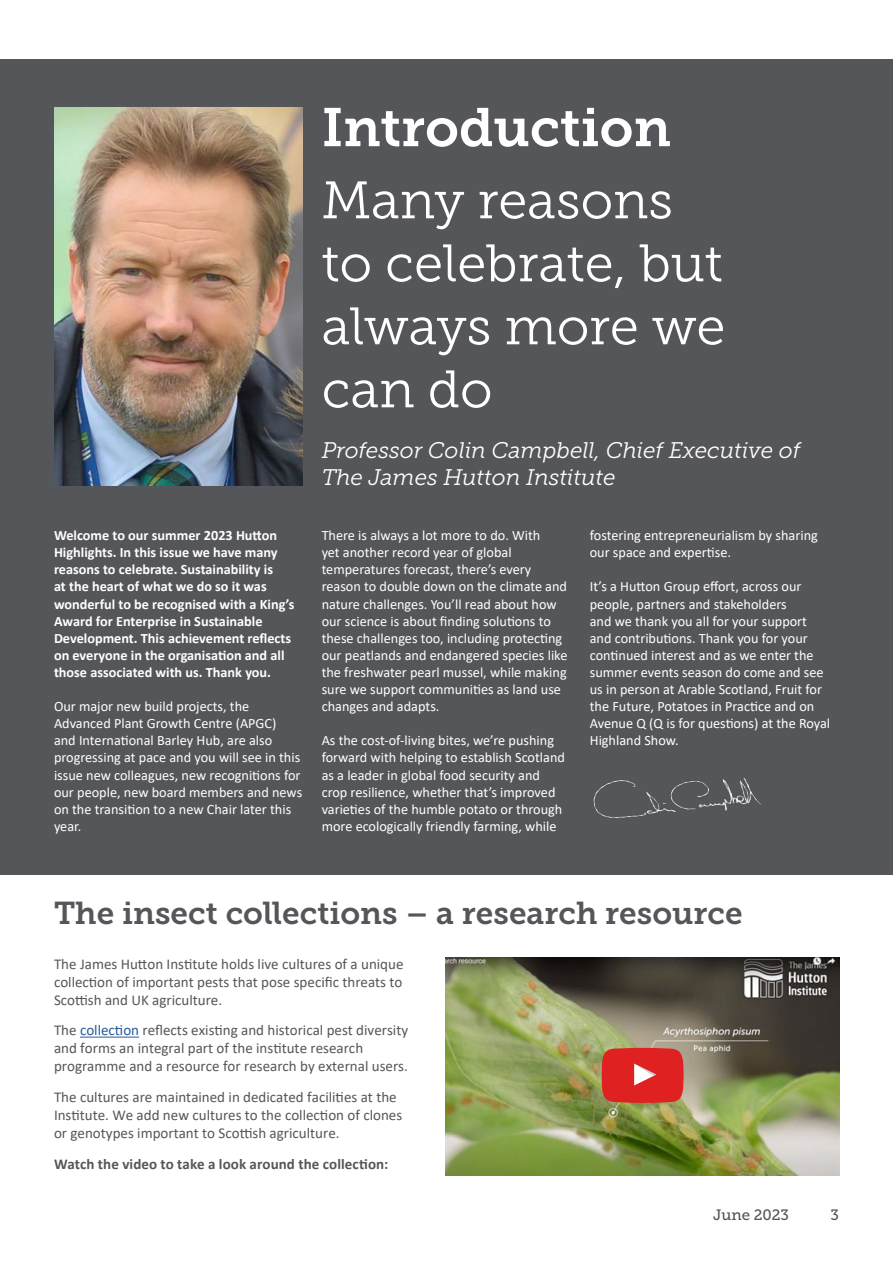
<style>
.page{position:relative;width:893px;height:1263px;background:#fff}
.page>*{position:absolute;margin:0;border:0;box-sizing:border-box;transform-origin:0 0}
.t1{font:54px "Museo Slab 700";color:#fff}
.t2{font:52.5px/63px "Museo Slab 300";color:#fff}
.t3{font:31.5px "Museo Slab 700";color:#55565a}
.t4{font:italic 22.5px/27px "Museo Slab 300";color:#fff}
.t5{font:15px/18px "Calibri";color:#55565a}
.t6{font:700 15px "Calibri";letter-spacing:.005em;color:#55565a}
.t7{font:15px "Museo Slab 500";color:#55565a}
.t8{font:14.25px/17.1px "Calibri";color:#fff}
.t9{font:700 14.25px/17.1px "Calibri";color:#fff}
.s1{color:#275b9b}
</style>
<div class="page">
<div style="left:1px;top:60px;width:892px;height:815px;background:#55565a"></div>
<img style="left:593px;top:778px;width:168px;height:40px">
<img style="left:54px;top:108px;width:248px;height:378px">
<img style="left:445px;top:957px;width:395px;height:219px">
<svg style="left:602px;top:1048px;width:82px;height:55px;background:#dd3432"></svg>
<hr style="left:80px;top:1036px;width:59px;height:1px;background:#275b9b">
<p class="t1" style="left:322px;top:97px;width:351px">Introduction</p>
<p class="t2" style="left:322px;top:169px;width:405px">Many reasons to celebrate, but always more we can do</p>
<p class="t9" style="left:54px;top:527px;width:242px">Welcome to our summer 2023 Hutton Highlights. In this issue we have many reasons to celebrate. Sustainability is<br>at the heart of what we do so it was wonderful to be recognised with a King’s Award for Enterprise in Sustainable Development. This achievement reflects on everyone in the organisation and all those associated with us. Thank you.</p>
<p class="t8" style="left:54px;top:697px;width:250px">Our major new build projects, the Advanced Plant Growth Centre (APGC)<br>and International Barley Hub, are also progressing at pace and you will see in this issue new colleagues, new recognitions for our people, new board members and news on the transition to a new Chair later this year.</p>
<p class="t4" style="left:322px;top:437px;width:480px">Professor Colin Campbell, Chief Executive of<br>The James Hutton Institute</p>
<p class="t8" style="left:322px;top:526px;width:247px">There is always a lot more to do. With<br>yet another record year of global temperatures forecast, there’s every reason to double down on the climate and nature challenges. You’ll read about how our science is about finding solutions to these challenges too, including protecting our peatlands and endangered species like the freshwater pearl mussel, while making sure we support communities as land use changes and adapts.</p>
<p class="t8" style="left:322px;top:732px;width:245px">As the cost-of-living bites, we’re pushing forward with helping to establish Scotland as a leader in global food security and crop resilience, whether that’s improved varieties of the humble potato or through more ecologically friendly farming, while</p>
<p class="t8" style="left:590px;top:526px;width:230px">fostering entrepreneurialism by sharing our space and expertise.</p>
<p class="t8" style="left:590px;top:578px;width:242px">It’s a Hutton Group effort, across our people, partners and stakeholders<br>and we thank you all for your support and contributions. Thank you for your continued interest and as we enter the summer events season do come and see us in person at Arable Scotland, Fruit for the Future, Potatoes in Practice and on Avenue Q (Q is for questions) at the Royal Highland Show.</p>
<p class="t3" style="left:54px;top:895px;width:690px">The insect collections – a research resource</p>
<p class="t5" style="left:54px;top:954px;width:351px;text-align:justify">The James Hutton Institute holds live cultures of a unique collection of important pests that pose specific threats to Scottish and UK agriculture.</p>
<p class="t5" style="left:54px;top:1021px;width:356px">The <span class="s1">collection</span> reflects existing and historical pest diversity and forms an integral part of the institute research programme and a resource for research by external users.</p>
<p class="t5" style="left:54px;top:1088px;width:350px">The cultures are maintained in dedicated facilities at the<br>Institute. We add new cultures to the collection of clones or genotypes important to Scottish agriculture.</p>
<p class="t6" style="left:54px;top:1153px;width:336px">Watch the video to take a look around the collection:</p>
<p class="t7" style="left:713px;top:1207px;width:77px">June 2023</p>
<p class="t7" style="left:830px;top:1207px;width:10px">3</p>
</div>
